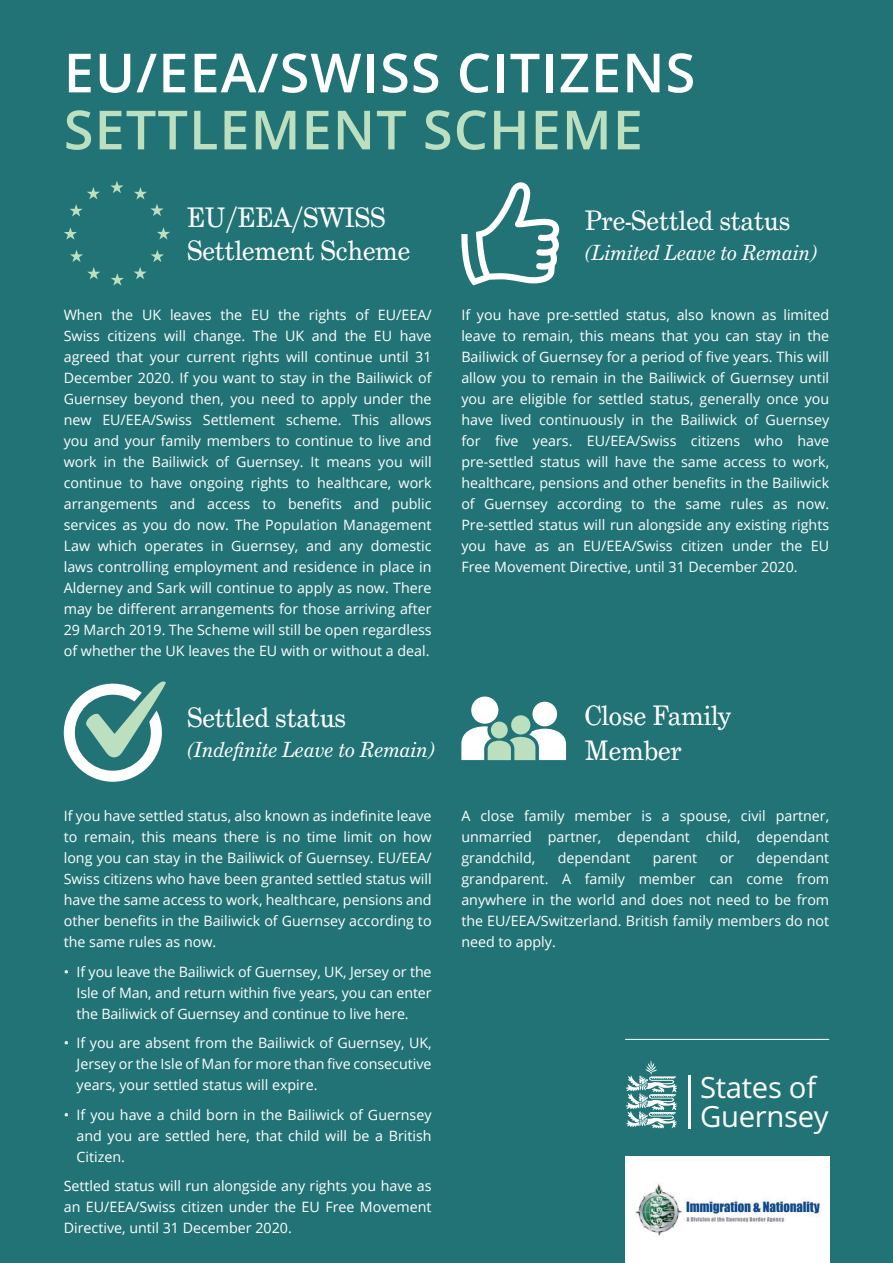
<style>
.page{position:relative;width:893px;height:1263px;background:#227376}
.page>*{position:absolute;margin:0;border:0;box-sizing:border-box;transform-origin:0 0}
.t1{font:600 54px "Open Sans";letter-spacing:.02em;color:#fff}
.t2{font:600 54px "Open Sans";letter-spacing:.02em;color:#bbdfbf}
.t3{font:29.25px/28.5px "Open Sans";letter-spacing:-.01em;color:#fff}
.t4{font:27px/33px "Grad";color:#fff}
.t5{font:italic 21px "Grad";color:#fff}
.t6{font:14.25px/21px "Open Sans";color:#fff;text-align:justify}
</style>
<div class="page">
<svg style="left:110px;top:181px;width:14px;height:12px"></svg>
<svg style="left:70px;top:187px;width:30px;height:30px"></svg>
<svg style="left:134px;top:187px;width:30px;height:29px"></svg>
<svg style="left:157px;top:227px;width:13px;height:13px"></svg>
<svg style="left:111px;top:273px;width:13px;height:13px"></svg>
<svg style="left:134px;top:250px;width:30px;height:29px"></svg>
<svg style="left:64px;top:227px;width:13px;height:13px"></svg>
<svg style="left:70px;top:250px;width:30px;height:29px"></svg>
<svg style="left:461px;top:182px;width:99px;height:103px"></svg>
<svg style="left:64px;top:681px;width:102px;height:101px"></svg>
<hr style="left:688px;top:1075px;width:2px;height:54px;background:#fff">
<svg style="left:626px;top:1060px;width:51px;height:69px"></svg>
<div style="left:625px;top:1157px;width:204px;height:106px;background:#fff"></div>
<img style="left:635px;top:1183px;width:186px;height:53px">
<hr style="left:625px;top:1039px;width:204px;height:1px;background:#fff">
<div style="left:511px;top:715px;width:19px;height:19px;background:#bbdfbf;border-radius:50%"></div>
<svg style="left:461px;top:726px;width:105px;height:34px"></svg>
<div style="left:491px;top:721px;width:17px;height:17px;background:#bbdfbf;border-radius:50%"></div>
<div style="left:532px;top:702px;width:25px;height:24px;background:#fff;border-radius:50%"></div>
<div style="left:471px;top:696px;width:27px;height:28px;background:#fff;border-radius:50%"></div>
<h1 class="t1" style="left:64px;top:36px;width:633px">EU/EEA/SWISS CITIZENS</h1>
<h1 class="t2" style="left:64px;top:93px;width:581px">SETTLEMENT SCHEME</h1>
<h3 class="t4" style="left:187px;top:202px;width:225px">EU/EEA/SWISS<br>Settlement Scheme</h3>
<p class="t6" style="left:64px;top:304px;width:369px">When the UK leaves the EU the rights of EU/EEA/ Swiss citizens will change. The UK and the EU have agreed that your current rights will continue until 31<br>December 2020. If you want to stay in the Bailiwick of Guernsey beyond then, you need to apply under the new EU/EEA/Swiss Settlement scheme. This allows you and your family members to continue to live and work in the Bailiwick of Guernsey. It means you will continue to have ongoing rights to healthcare, work arrangements and access to benefits and public services as you do now. The Population Management Law which operates in Guernsey, and any domestic laws controlling employment and residence in place in Alderney and Sark will continue to apply as now. There may be different arrangements for those arriving after 29 March 2019. The Scheme will still be open regardless of whether the UK leaves the EU with or without a deal.</p>
<h3 class="t4" style="left:187px;top:702px;width:161px">Settled status</h3>
<h3 class="t5" style="left:187px;top:737px;width:250px">(Indefinite Leave to Remain)</h3>
<p class="t6" style="left:64px;top:805px;width:369px">If you have settled status, also known as indefinite leave to remain, this means there is no time limit on how long you can stay in the Bailiwick of Guernsey. EU/EEA/ Swiss citizens who have been granted settled status will have the same access to work, healthcare, pensions and other benefits in the Bailiwick of Guernsey according to the same rules as now.</p>
<p class="t6" style="left:77px;top:960px;width:357px;text-indent:-13px">• If you leave the Bailiwick of Guernsey, UK, Jersey or the Isle of Man, and return within five years, you can enter the Bailiwick of Guernsey and continue to live here.</p>
<p class="t6" style="left:77px;top:1032px;width:357px;text-indent:-13px">• If you are absent from the Bailiwick of Guernsey, UK, Jersey or the Isle of Man for more than five consecutive years, your settled status will expire.</p>
<p class="t6" style="left:77px;top:1103px;width:357px;text-indent:-13px">• If you have a child born in the Bailiwick of Guernsey and you are settled here, that child will be a British Citizen.</p>
<p class="t6" style="left:64px;top:1175px;width:369px">Settled status will run alongside any rights you have as an EU/EEA/Swiss citizen under the EU Free Movement Directive, until 31 December 2020.</p>
<h3 class="t4" style="left:585px;top:204px;width:207px">Pre-Settled status</h3>
<h3 class="t5" style="left:585px;top:239px;width:234px">(Limited Leave to Remain)</h3>
<p class="t6" style="left:461px;top:304px;width:369px">If you have pre-settled status, also known as limited leave to remain, this means that you can stay in the Bailiwick of Guernsey for a period of five years. This will allow you to remain in the Bailiwick of Guernsey until you are eligible for settled status, generally once you have lived continuously in the Bailiwick of Guernsey for five years. EU/EEA/Swiss citizens who have pre-settled status will have the same access to work, healthcare, pensions and other benefits in the Bailiwick of Guernsey according to the same rules as now.<br>Pre-settled status will run alongside any existing rights you have as an EU/EEA/Swiss citizen under the EU Free Movement Directive, until 31 December 2020.</p>
<h3 class="t4" style="left:585px;top:699px;width:148px;line-height:34.5px">Close Family<br>Member</h3>
<p class="t6" style="left:461px;top:805px;width:369px">A close family member is a spouse, civil partner, unmarried partner, dependant child, dependant grandchild,</p>
<p class="t6" style="left:461px;top:847px;width:369px;text-indent:295px">dependant grandparent. A family member can come from anywhere in the world and does not need to be from the EU/EEA/Switzerland. British family members do not need to apply.</p>
<p class="t6" style="left:558px;top:847px;width:74px">dependant</p>
<p class="t6" style="left:653px;top:847px;width:46px">parent</p>
<p class="t6" style="left:720px;top:847px;width:16px">or</p>
<h2 class="t3" style="left:700px;top:1072px;width:130px">States of<br>Guernsey</h2>
</div>
